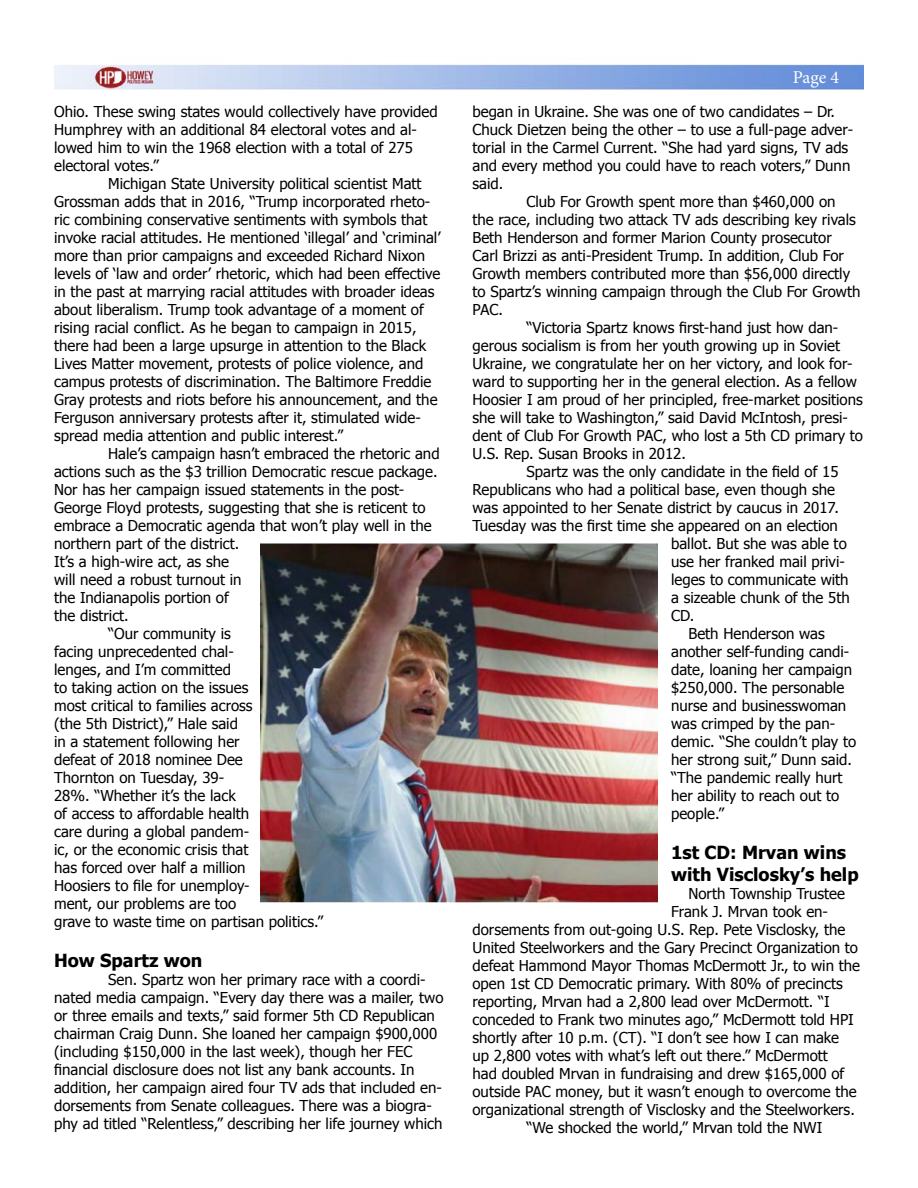
<style>
.page{position:relative;width:918px;height:1188px;background:#fff}
.page>*{position:absolute;margin:0;border:0;box-sizing:border-box;transform-origin:0 0}
.t1{font:700 18px/21.6px "Tahoma";color:#000}
.t2{font:18px "Minion Pro";color:#fff}
.t3{font:15px/18px "Tahoma";color:#000}
</style>
<div class="page">
<img style="left:54px;top:64px;width:810px;height:26px">
<img style="left:260px;top:542px;width:398px;height:360px">
<p class="t3" style="left:54px;top:102px;width:385px">Ohio. These swing states would collectively have provided Humphrey with an additional 84 electoral votes and al&shy;lowed him to win the 1968 election with a total of 275 electoral votes.”</p>
<p class="t3" style="left:54px;top:174px;width:388px;text-indent:54px">Michigan State University political scientist Matt Grossman adds that in 2016, “Trump incorporated rheto&shy;ric combining conservative sentiments with symbols that invoke racial attitudes. He mentioned ‘illegal’ and ‘criminal’ more than prior campaigns and exceeded Richard Nixon levels of ‘law and order’ rhetoric, which had been effective in the past at marrying racial attitudes with broader ideas about liberalism. Trump took advantage of a moment of rising racial conflict. As he began to campaign in 2015, there had been a large upsurge in attention to the Black Lives Matter movement, protests of police violence, and campus protests of discrimination. The Baltimore Freddie Gray protests and riots before his announcement, and the Ferguson anniversary protests after it, stimulated wide&shy;spread media attention and public interest.”</p>
<p class="t3" style="left:108px;top:444px;width:333px">Hale’s campaign hasn’t embraced the rhetoric and</p>
<p class="t3" style="left:54px;top:462px;width:385px">actions such as the $3 trillion Democratic rescue package.</p>
<p class="t3" style="left:54px;top:480px;width:352px">Nor has her campaign issued statements in the post-</p>
<p class="t3" style="left:54px;top:498px;width:373px">George Floyd protests, suggesting that she is reticent to</p>
<p class="t3" style="left:54px;top:516px;width:379px">embrace a Democratic agenda that won’t play well in the</p>
<p class="t3" style="left:54px;top:534px;width:187px">northern part of the district.</p>
<p class="t3" style="left:54px;top:552px;width:176px">It’s a high-wire act, as she</p>
<p class="t3" style="left:54px;top:570px;width:189px">will need a robust turnout in</p>
<p class="t3" style="left:54px;top:588px;width:176px">the Indianapolis portion of</p>
<p class="t3" style="left:54px;top:606px;width:76px">the district.</p>
<p class="t3" style="left:108px;top:624px;width:124px">“Our community is</p>
<p class="t3" style="left:54px;top:642px;width:181px">facing unprecedented chal-</p>
<p class="t3" style="left:54px;top:660px;width:178px">lenges, and I’m committed</p>
<p class="t3" style="left:54px;top:678px;width:196px">to taking action on the issues</p>
<p class="t3" style="left:54px;top:696px;width:200px">most critical to families across</p>
<p class="t3" style="left:54px;top:714px;width:185px">(the 5th District),” Hale said</p>
<p class="t3" style="left:54px;top:732px;width:187px">in a statement following her</p>
<p class="t3" style="left:54px;top:750px;width:190px">defeat of 2018 nominee Dee</p>
<p class="t3" style="left:54px;top:768px;width:172px">Thornton on Tuesday, 39-</p>
<p class="t3" style="left:54px;top:786px;width:183px">28%. “Whether it’s the lack</p>
<p class="t3" style="left:54px;top:804px;width:197px">of access to affordable health</p>
<p class="t3" style="left:54px;top:822px;width:197px">care during a global pandem-</p>
<p class="t3" style="left:54px;top:840px;width:196px">ic, or the economic crisis that</p>
<p class="t3" style="left:54px;top:858px;width:193px">has forced over half a million</p>
<p class="t3" style="left:54px;top:876px;width:197px">Hoosiers to file for unemploy-</p>
<p class="t3" style="left:54px;top:894px;width:184px">ment, our problems are too</p>
<p class="t3" style="left:54px;top:912px;width:271px">grave to waste time on partisan politics.”</p>
<p class="t1" style="left:54px;top:948px;width:150px">How Spartz won</p>
<p class="t3" style="left:54px;top:970px;width:391px;text-indent:54px">Sen. Spartz won her primary race with a coordi&shy;nated media campaign. “Every day there was a mailer, two or three emails and texts,” said former 5th CD Republican chairman Craig Dunn. She loaned her campaign $900,000 (including $150,000 in the last week), though her FEC financial disclosure does not list any bank accounts. In addition, her campaign aired four TV ads that included en&shy;dorsements from Senate colleagues. There was a biogra&shy;phy ad titled “Relentless,” describing her life journey which</p>
<p class="t2" style="left:793px;top:65px;width:48px">Page 4</p>
<p class="t3" style="left:472px;top:102px;width:382px">began in Ukraine. She was one of two candidates – Dr.<br>Chuck Dietzen being the other – to use a full-page adver&shy;torial in the Carmel Current. “She had yard signs, TV ads and every method you could have to reach voters,” Dunn said.</p>
<p class="t3" style="left:472px;top:192px;width:389px;text-indent:54px">Club For Growth spent more than $460,000 on the race, including two attack TV ads describing key rivals Beth Henderson and former Marion County prosecutor Carl Brizzi as anti-President Trump. In addition, Club For Growth members contributed more than $56,000 directly to Spartz’s winning campaign through the Club For Growth PAC.</p>
<p class="t3" style="left:526px;top:318px;width:313px">“Victoria Spartz knows first-hand just how dan-</p>
<p class="t3" style="left:472px;top:336px;width:369px">gerous socialism is from her youth growing up in Soviet</p>
<p class="t3" style="left:472px;top:354px;width:382px">Ukraine, we congratulate her on her victory, and look for-</p>
<p class="t3" style="left:472px;top:372px;width:386px">ward to supporting her in the general election. As a fellow</p>
<p class="t3" style="left:472px;top:390px;width:392px">Hoosier I am proud of her principled, free-market positions</p>
<p class="t3" style="left:472px;top:408px;width:377px">she will take to Washington,” said David McIntosh, presi-</p>
<p class="t3" style="left:472px;top:426px;width:392px">dent of Club For Growth PAC, who lost a 5th CD primary to</p>
<p class="t3" style="left:472px;top:444px;width:215px">U.S. Rep. Susan Brooks in 2012.</p>
<p class="t3" style="left:526px;top:462px;width:314px">Spartz was the only candidate in the field of 15</p>
<p class="t3" style="left:472px;top:480px;width:364px">Republicans who had a political base, even though she</p>
<p class="t3" style="left:472px;top:498px;width:368px">was appointed to her Senate district by caucus in 2017.</p>
<p class="t3" style="left:472px;top:516px;width:367px">Tuesday was the first time she appeared on an election</p>
<p class="t3" style="left:671px;top:534px;width:177px">ballot. But she was able to</p>
<p class="t3" style="left:671px;top:552px;width:175px">use her franked mail privi-</p>
<p class="t3" style="left:671px;top:570px;width:179px">leges to communicate with</p>
<p class="t3" style="left:671px;top:588px;width:180px">a sizeable chunk of the 5th</p>
<p class="t3" style="left:671px;top:606px;width:25px">CD.</p>
<p class="t3" style="left:688px;top:624px;width:138px">Beth Henderson was</p>
<p class="t3" style="left:671px;top:642px;width:180px">another self-funding candi-</p>
<p class="t3" style="left:671px;top:660px;width:182px">date, loaning her campaign</p>
<p class="t3" style="left:671px;top:678px;width:175px">$250,000. The personable</p>
<p class="t3" style="left:671px;top:696px;width:177px">nurse and businesswoman</p>
<p class="t3" style="left:671px;top:714px;width:166px">was crimped by the pan-</p>
<p class="t3" style="left:671px;top:732px;width:187px">demic. “She couldn’t play to</p>
<p class="t3" style="left:671px;top:750px;width:183px">her strong suit,” Dunn said.</p>
<p class="t3" style="left:671px;top:768px;width:173px">“The pandemic really hurt</p>
<p class="t3" style="left:671px;top:786px;width:170px">her ability to reach out to</p>
<p class="t3" style="left:671px;top:804px;width:55px">people.”</p>
<p class="t1" style="left:671px;top:840px;width:189px">1st CD: Mrvan wins with Visclosky’s help</p>
<p class="t3" style="left:689px;top:883px;width:158px">North Township Trustee</p>
<p class="t3" style="left:671px;top:901px;width:158px">Frank J. Mrvan took en-</p>
<p class="t3" style="left:473px;top:919px;width:374px">dorsements from out-going U.S. Rep. Pete Visclosky, the</p>
<p class="t3" style="left:473px;top:937px;width:387px">United Steelworkers and the Gary Precinct Organization to</p>
<p class="t3" style="left:473px;top:955px;width:389px">defeat Hammond Mayor Thomas McDermott Jr., to win the</p>
<p class="t3" style="left:473px;top:973px;width:372px">open 1st CD Democratic primary. With 80% of precincts</p>
<p class="t3" style="left:473px;top:991px;width:359px">reporting, Mrvan had a 2,800 lead over McDermott. “I</p>
<p class="t3" style="left:473px;top:1009px;width:383px">conceded to Frank two minutes ago,” McDermott told HPI</p>
<p class="t3" style="left:473px;top:1027px;width:368px">shortly after 10 p.m. (CT). “I don’t see how I can make</p>
<p class="t3" style="left:473px;top:1045px;width:357px">up 2,800 votes with what’s left out there.” McDermott</p>
<p class="t3" style="left:473px;top:1063px;width:373px">had doubled Mrvan in fundraising and drew $165,000 of</p>
<p class="t3" style="left:473px;top:1081px;width:386px">outside PAC money, but it wasn’t enough to overcome the</p>
<p class="t3" style="left:473px;top:1099px;width:384px">organizational strength of Visclosky and the Steelworkers.</p>
<p class="t3" style="left:527px;top:1117px;width:297px">“We shocked the world,” Mrvan told the NWI</p>
</div>
